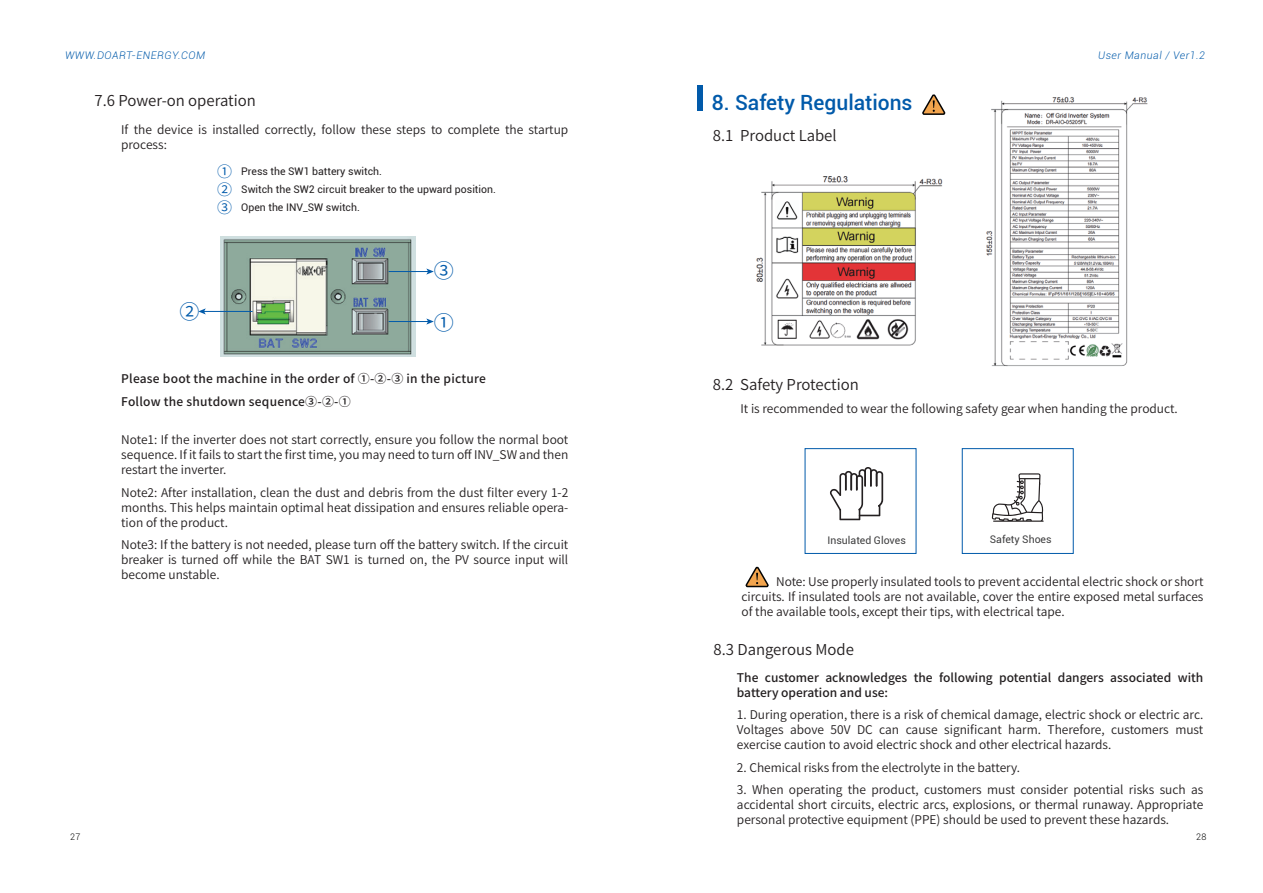
<style>
.page{position:relative;width:1263px;height:893px;background:#fff}
.page>*{position:absolute;margin:0;border:0;box-sizing:border-box;transform-origin:0 0}
.t1{font:500 21px "Roboto";color:#015aaa}
.t2{font:20.1px "Source Han Sans CN";color:#015aaa}
.t3{font:15px "Source Han Sans CN";color:#231f20}
.t4{font:15px/18px "Source Han Sans CN";color:#015aaa;text-align:justify}
.t5{font:12px/15px "Source Han Sans CN";color:#231f20;text-align:justify}
.t6{font:500 12px/15px "Source Han Sans CN";color:#231f20}
.t7{font:500 12px/22.5px "Source Han Sans CN";letter-spacing:.02em;color:#231f20}
.t8{font:10.5px/18px "Roboto";color:#231f20}
.t9{font:italic 300 10.5px "Roboto";letter-spacing:.05em;color:#015aaa}
.t10{font:10.5px "Roboto";color:#3e3e3f}
.t11{font:300 9px "Roboto";color:#030303}
</style>
<div class="page">
<div style="left:698px;top:85px;width:5px;height:26px;background:#015aaa"></div>
<img style="left:221px;top:236px;width:194px;height:121px">
<hr style="left:389px;top:271px;width:39px;height:1px;background:#015aaa">
<svg style="left:426px;top:268px;width:8px;height:7px"></svg>
<hr style="left:389px;top:321px;width:39px;height:1px;background:#015aaa">
<svg style="left:426px;top:318px;width:8px;height:7px"></svg>
<hr style="left:204px;top:311px;width:49px;height:1px;background:#015aaa">
<svg style="left:198px;top:308px;width:8px;height:6px"></svg>
<img style="left:756px;top:176px;width:187px;height:170px">
<img style="left:986px;top:97px;width:162px;height:270px">
<svg style="left:922px;top:94px;width:24px;height:21px"></svg>
<svg style="left:745px;top:566px;width:24px;height:22px"></svg>
<svg style="left:992px;top:473px;width:52px;height:49px"></svg>
<div style="left:805px;top:448px;width:111px;height:106px;border:1px solid #015aaa"></div>
<div style="left:962px;top:448px;width:111px;height:106px;border:1px solid #015aaa"></div>
<svg style="left:830px;top:467px;width:53px;height:53px"></svg>
<p class="t9" style="left:65px;top:48px;width:141px">WWW.DOART-ENERGY.COM</p>
<p class="t9" style="left:1098px;top:48px;width:108px">User Manual / Ver1.2</p>
<p class="t3" style="left:95px;top:92px;width:163px">7.6 Power-on operation</p>
<h1 class="t1" style="left:712px;top:87px;width:202px">8. Safety Regulations</h1>
<p class="t3" style="left:713px;top:127px;width:125px">8.1 Product Label</p>
<p class="t5" style="left:121px;top:123px;width:449px">If the device is installed correctly, follow these steps to complete the startup process:</p>
<p class="t4" style="left:217px;top:163px;width:16px">①<br>②<br>③</p>
<p class="t8" style="left:241px;top:162px;width:256px">Press the SW1 battery switch.<br>Switch the SW2 circuit breaker to the upward position.<br>Open the INV_SW switch.</p>
<h2 class="t2" style="left:180px;top:300px;width:22px">②</h2>
<h2 class="t2" style="left:434px;top:259px;width:22px">③</h2>
<h2 class="t2" style="left:434px;top:311px;width:22px">①</h2>
<p class="t7" style="left:121px;top:368px;width:366px">Please boot the machine in the order of ①-②-③ in the picture<br>Follow the shutdown sequence③-②-①</p>
<p class="t5" style="left:121px;top:432px;width:449px">Note1: If the inverter does not start correctly, ensure you follow the normal boot sequence. If it fails to start the first time, you may need to turn off INV_SW and then restart the inverter.</p>
<p class="t5" style="left:121px;top:485px;width:449px">Note2: After installation, clean the dust and debris from the dust filter every 1-2 months. This helps maintain optimal heat dissipation and ensures reliable opera&shy;tion of the product.</p>
<p class="t5" style="left:121px;top:537px;width:449px">Note3: If the battery is not needed, please turn off the battery switch. If the circuit breaker is turned off while the BAT SW1 is turned on, the PV source input will become unstable.</p>
<p class="t3" style="left:713px;top:376px;width:148px">8.2 Safety Protection</p>
<p class="t5" style="left:740px;top:402px;width:439px">It is recommended to wear the following safety gear when handing the product.</p>
<p class="t10" style="left:827px;top:533px;width:80px">Insulated Gloves</p>
<p class="t10" style="left:990px;top:532px;width:63px">Safety Shoes</p>
<p class="t5" style="left:741px;top:574px;width:463px;text-indent:35px">Note: Use properly insulated tools to prevent accidental electric shock or short circuits. If insulated tools are not available, cover the entire exposed metal surfaces of the available tools, except their tips, with electrical tape.</p>
<p class="t3" style="left:714px;top:641px;width:142px">8.3 Dangerous Mode</p>
<p class="t6" style="left:737px;top:670px;width:468px">The customer acknowledges the following potential dangers associated with battery operation and use:</p>
<p class="t5" style="left:737px;top:708px;width:468px">1. During operation, there is a risk of chemical damage, electric shock or electric arc.<br>Voltages above 50V DC can cause significant harm. Therefore, customers must exercise caution to avoid electric shock and other electrical hazards.</p>
<p class="t5" style="left:737px;top:760px;width:285px">2. Chemical risks from the electrolyte in the battery.</p>
<p class="t5" style="left:737px;top:783px;width:468px">3. When operating the product, customers must consider potential risks such as accidental short circuits, electric arcs, explosions, or thermal runaway. Appropriate personal protective equipment (PPE) should be used to prevent these hazards.</p>
<p class="t11" style="left:70px;top:831px;width:12px">27</p>
<p class="t11" style="left:1196px;top:831px;width:12px">28</p>
</div>
